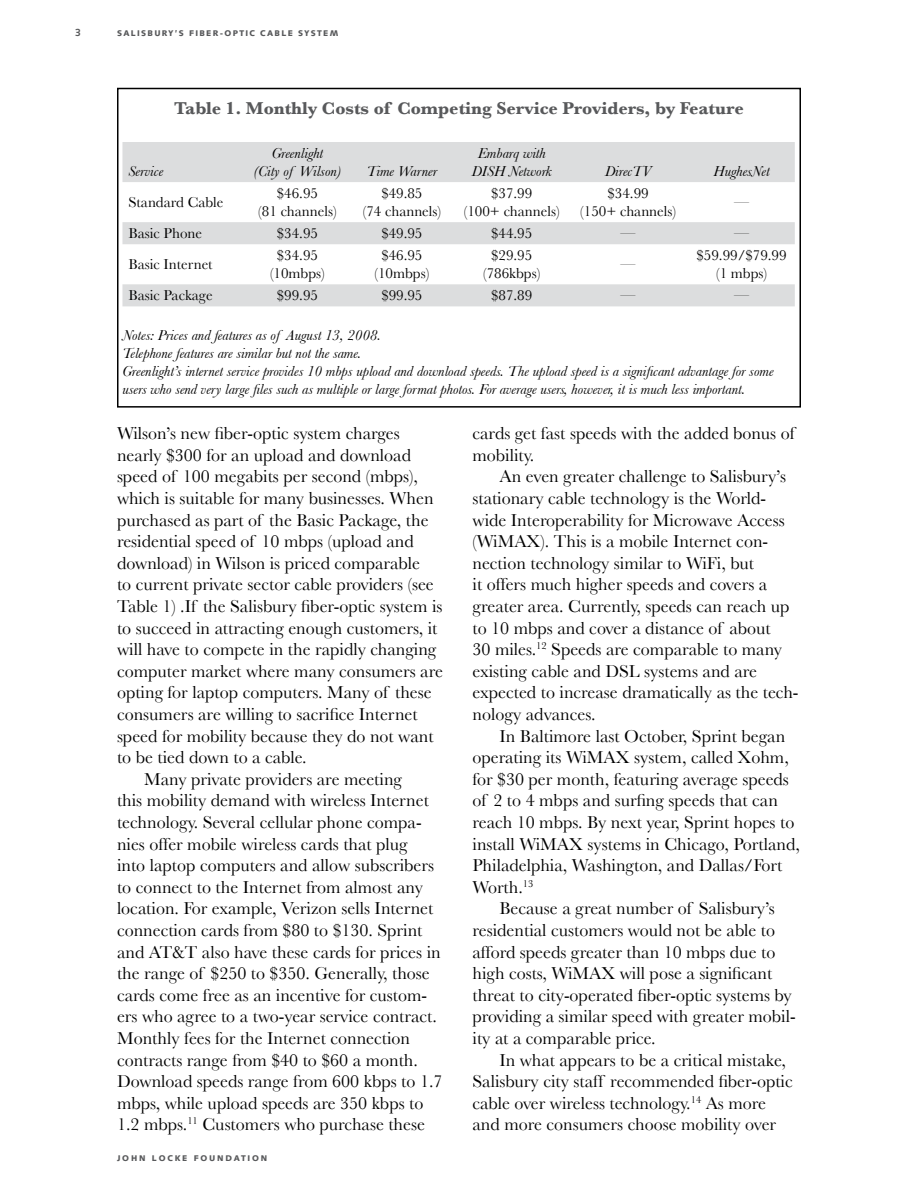
<style>
.page{position:relative;width:918px;height:1188px;background:#fff}
.page>*{position:absolute;margin:0;border:0;box-sizing:border-box;transform-origin:0 0}
.t1{font:18px/21.6px "Baskerville";color:#000}
.t2{font:700 18px "Baskerville";color:#58595b}
.t3{font:italic 15px/18px "Baskerville";color:#000;text-align:center}
.t4{font:15px/18px "Baskerville";color:#000;text-align:center}
.t5{font:900 8.25px "Syntax";letter-spacing:.16em;color:#58595b}
</style>
<div class="page">
<div style="left:117px;top:88px;width:684px;height:320px;border:2px solid #000"></div>
<svg style="left:122px;top:142px;width:673px;height:164px;fill:#e1e2e3"></svg>
<p class="t5" style="left:117px;top:28px;width:223px">SALISBURY’S FIBER-OPTIC CABLE SYSTEM</p>
<p class="t2" style="left:174px;top:98px;width:571px">Table 1. Monthly Costs of Competing Service Providers, by Feature</p>
<p class="t3" style="left:128px;top:162px;width:36px">Service</p>
<p class="t3" style="left:254px;top:144px;width:89px">Greenlight<br>(City of Wilson)</p>
<p class="t3" style="left:367px;top:162px;width:72px">Time Warner</p>
<p class="t3" style="left:472px;top:144px;width:82px">Embarq with<br>DISH Network</p>
<p class="t3" style="left:605px;top:162px;width:48px">DirecTV</p>
<p class="t3" style="left:714px;top:162px;width:58px">HughesNet</p>
<p class="t4" style="left:128px;top:193px;width:96px">Standard Cable</p>
<p class="t4" style="left:258px;top:184px;width:80px">$46.95<br>(81 channels)</p>
<p class="t4" style="left:363px;top:184px;width:80px">$49.85<br>(74 channels)</p>
<p class="t4" style="left:464px;top:184px;width:97px">$37.99<br>(100+ channels)</p>
<p class="t4" style="left:580px;top:184px;width:97px">$34.99<br>(150+ channels)</p>
<p class="t4" style="left:734px;top:193px;width:16px">—</p>
<p class="t4" style="left:128px;top:224px;width:75px">Basic Phone</p>
<p class="t4" style="left:277px;top:224px;width:43px">$34.95</p>
<p class="t4" style="left:381px;top:224px;width:43px">$49.95</p>
<p class="t4" style="left:491px;top:224px;width:43px">$44.95</p>
<p class="t4" style="left:621px;top:224px;width:16px">—</p>
<p class="t4" style="left:734px;top:224px;width:16px">—</p>
<p class="t4" style="left:128px;top:255px;width:86px">Basic Internet</p>
<p class="t4" style="left:270px;top:246px;width:56px">$34.95 (10mbps)</p>
<p class="t4" style="left:374px;top:246px;width:56px">$46.95 (10mbps)</p>
<p class="t4" style="left:483px;top:246px;width:59px">$29.95 (786kbps)</p>
<p class="t4" style="left:697px;top:246px;width:92px">$59.99/$79.99 (1 mbps)</p>
<p class="t4" style="left:621px;top:255px;width:16px">—</p>
<p class="t4" style="left:128px;top:286px;width:86px">Basic Package</p>
<p class="t4" style="left:277px;top:286px;width:43px">$99.95</p>
<p class="t4" style="left:381px;top:286px;width:43px">$99.95</p>
<p class="t4" style="left:491px;top:286px;width:43px">$87.89</p>
<p class="t4" style="left:621px;top:286px;width:16px">—</p>
<p class="t4" style="left:734px;top:286px;width:16px">—</p>
<p class="t3" style="left:122px;top:326px;width:653px;text-align:left">Notes: Prices and features as of August 13, 2008.<br>Telephone features are similar but not the same.<br>Greenlight’s internet service provides 10 mbps upload and download speeds. The upload speed is a significant advantage for some users who send very large files such as multiple or large format photos. For average users, however, it is much less important.</p>
<p class="t1" style="left:117px;top:422px;width:284px">Wilson’s new fiber-optic system charges</p>
<p class="t1" style="left:117px;top:444px;width:296px">nearly $300 for an upload and download</p>
<p class="t1" style="left:117px;top:466px;width:303px">speed of 100 megabits per second (mbps),</p>
<p class="t1" style="left:117px;top:487px;width:318px">which is suitable for many businesses. When</p>
<p class="t1" style="left:117px;top:509px;width:313px">purchased as part of the Basic Package, the</p>
<p class="t1" style="left:117px;top:530px;width:298px">residential speed of 10 mbps (upload and</p>
<p class="t1" style="left:117px;top:552px;width:304px">download) in Wilson is priced comparable</p>
<p class="t1" style="left:117px;top:574px;width:318px">to current private sector cable providers (see</p>
<p class="t1" style="left:117px;top:595px;width:327px">Table 1) .If the Salisbury fiber-optic system is</p>
<p class="t1" style="left:117px;top:617px;width:322px">to succeed in attracting enough customers, it</p>
<p class="t1" style="left:117px;top:638px;width:321px">will have to compete in the rapidly changing</p>
<p class="t1" style="left:117px;top:660px;width:328px">computer market where many consumers are</p>
<p class="t1" style="left:117px;top:682px;width:316px">opting for laptop computers. Many of these</p>
<p class="t1" style="left:117px;top:703px;width:302px">consumers are willing to sacrifice Internet</p>
<p class="t1" style="left:117px;top:725px;width:318px">speed for mobility because they do not want</p>
<p class="t1" style="left:117px;top:746px;width:191px">to be tied down to a cable.</p>
<p class="t1" style="left:144px;top:768px;width:260px">Many private providers are meeting</p>
<p class="t1" style="left:117px;top:790px;width:313px">this mobility demand with wireless Internet</p>
<p class="t1" style="left:117px;top:811px;width:306px">technology. Several cellular phone compa-</p>
<p class="t1" style="left:117px;top:833px;width:292px">nies offer mobile wireless cards that plug</p>
<p class="t1" style="left:117px;top:854px;width:319px">into laptop computers and allow subscribers</p>
<p class="t1" style="left:117px;top:876px;width:307px">to connect to the Internet from almost any</p>
<p class="t1" style="left:117px;top:898px;width:318px">location. For example, Verizon sells Internet</p>
<p class="t1" style="left:117px;top:919px;width:307px">connection cards from $80 to $130. Sprint</p>
<p class="t1" style="left:117px;top:941px;width:325px">and AT&amp;T also have these cards for prices in</p>
<p class="t1" style="left:117px;top:962px;width:314px">the range of $250 to $350. Generally, those</p>
<p class="t1" style="left:117px;top:984px;width:312px">cards come free as an incentive for custom-</p>
<p class="t1" style="left:117px;top:1006px;width:321px">ers who agree to a two-year service contract.</p>
<p class="t1" style="left:117px;top:1027px;width:295px">Monthly fees for the Internet connection</p>
<p class="t1" style="left:117px;top:1049px;width:302px">contracts range from $40 to $60 a month.</p>
<p class="t1" style="left:117px;top:1070px;width:327px">Download speeds range from 600 kbps to 1.7</p>
<p class="t1" style="left:117px;top:1092px;width:308px">mbps, while upload speeds are 350 kbps to</p>
<p class="t1" style="left:117px;top:1114px;width:309px">1.2 mbps.<sup>11</sup> Customers who purchase these</p>
<p class="t5" style="left:117px;top:1153px;width:43px">JOHN LOC</p>
<p class="t5" style="left:175px;top:1153px;width:27px">KE FOU</p>
<p class="t5" style="left:217px;top:1153px;width:24px">NDATIO</p>
<p class="t5" style="left:261px;top:1153px;width:8px">N</p>
<p class="t1" style="left:472px;top:422px;width:324px">cards get fast speeds with the added bonus of mobility.</p>
<p class="t1" style="left:472px;top:466px;width:328px;text-indent:27px">An even greater challenge to Salisbury’s stationary cable technology is the World&shy;wide Interoperability for Microwave Access (WiMAX). This is a mobile Internet con&shy;nection technology similar to WiFi, but<br>it offers much higher speeds and covers a greater area. Currently, speeds can reach up to 10 mbps and cover a distance of about<br>30 miles.<sup>12</sup> Speeds are comparable to many existing cable and DSL systems and are expected to increase dramatically as the tech&shy;nology advances.</p>
<p class="t1" style="left:472px;top:725px;width:329px;text-indent:27px">In Baltimore last October, Sprint began operating its WiMAX system, called Xohm, for $30 per month, featuring average speeds of 2 to 4 mbps and surfing speeds that can reach 10 mbps. By next year, Sprint hopes to install WiMAX systems in Chicago, Portland, Philadelphia, Washington, and Dallas/Fort Worth.<sup>13</sup></p>
<p class="t1" style="left:472px;top:898px;width:325px;text-indent:27px">Because a great number of Salisbury’s residential customers would not be able to afford speeds greater than 10 mbps due to high costs, WiMAX will pose a significant threat to city-operated fiber-optic systems by providing a similar speed with greater mobil&shy;ity at a comparable price.</p>
<p class="t1" style="left:472px;top:1049px;width:322px;text-indent:27px">In what appears to be a critical mistake, Salisbury city staff recommended fiber-optic cable over wireless technology.<sup>14</sup> As more and more consumers choose mobility over</p>
</div>
